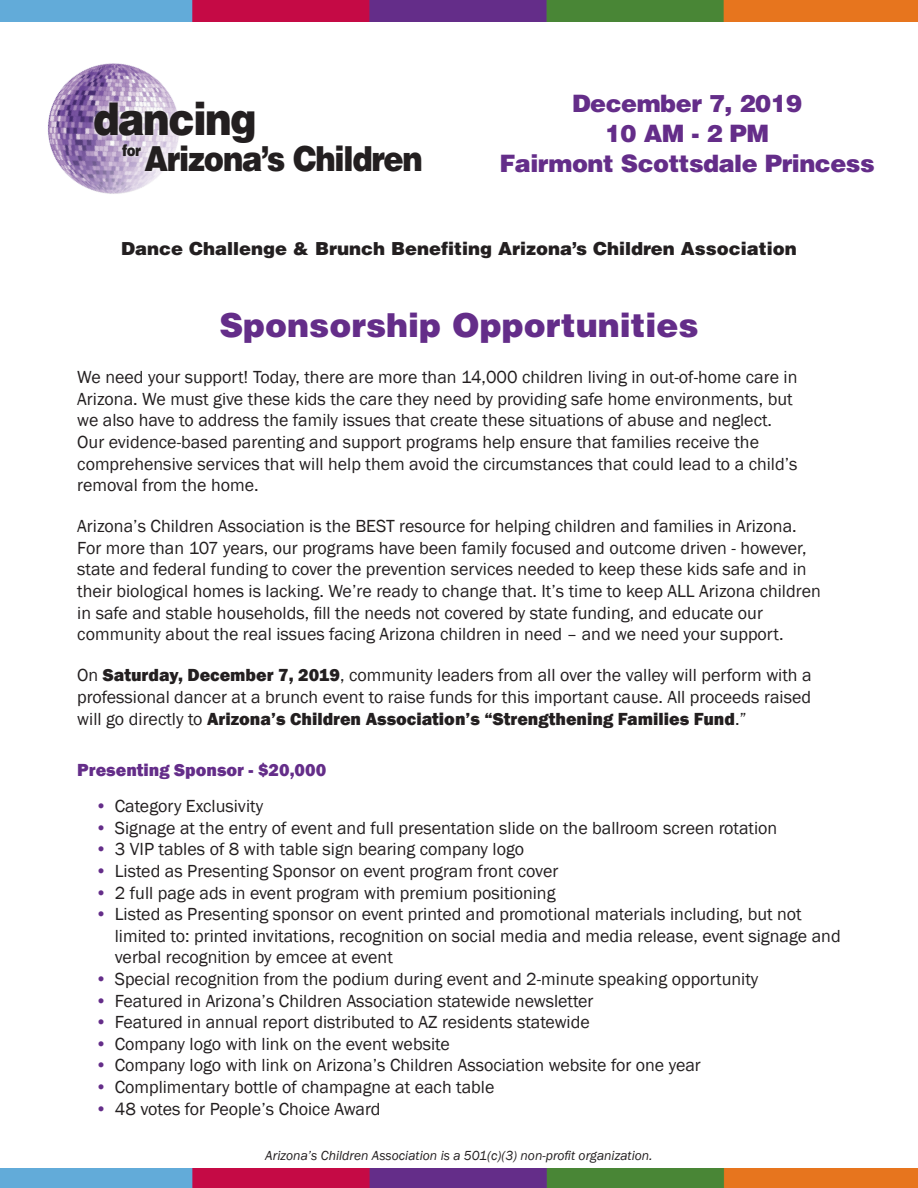
<style>
.page{position:relative;width:918px;height:1188px;background:#fff}
.page>*{position:absolute;margin:0;border:0;box-sizing:border-box;transform-origin:0 0}
.t1{font:900 45px "Helvetica";letter-spacing:-.04em;color:#231f20;scale:.88 1}
.t2{font:900 34.5px "Helvetica";letter-spacing:-.04em;color:#231f20;scale:.88 1}
.t3{font:900 33px "Helvetica";color:#642d89}
.t4{font:900 24px "Helvetica";letter-spacing:-.02em;color:#642d89}
.t5{font:18px/21.6px "Franklin Gothic";color:#231f20}
.t6{font:900 18px "Helvetica";color:#231f20}
.t7{font:800 18px "Franklin Gothic";color:#642d89}
.t8{font:900 15.75px "Helvetica";color:#231f20;scale:.84 1}
.t9{font:italic 13.5px "Franklin Gothic";color:#231f20}
.s1{font-weight:800}
.s2{color:#642d89}
</style>
<div class="page">
<img style="left:0;top:0;width:918px;height:21px">
<img style="left:0;top:1168px;width:918px;height:20px">
<img style="left:47px;top:63px;width:125px;height:131px">
<div style="left:90px;top:98px;width:336px;height:78px;background:#fff;opacity:.75"></div>
<p class="t1" style="left:93px;top:90px;width:187px">dancing</p>
<p class="t8" style="left:122px;top:140px;width:24px">for</p>
<p class="t2" style="left:144px;top:136px;width:318px">Arizona’s Children</p>
<p class="t4" style="left:572px;top:88px;width:232px">December 7, 2019</p>
<p class="t4" style="left:605px;top:118px;width:166px">10 AM - 2 PM</p>
<p class="t4" style="left:499px;top:148px;width:377px">Fairmont Scottsdale Princess</p>
<p class="t6" style="left:121px;top:237px;width:677px">Dance Challenge &amp; Brunch Benefiting Arizona’s Children Association</p>
<p class="t3" style="left:219px;top:303px;width:481px">Sponsorship Opportunities</p>
<p class="t5" style="left:77px;top:367px;width:722px">We need your support! Today, there are more than 14,000 children living in out-of-home care in Arizona. We must give these kids the care they need by providing safe home environments, but we also have to address the family issues that create these situations of abuse and neglect.<br>Our evidence-based parenting and support programs help ensure that families receive the comprehensive services that will help them avoid the circumstances that could lead to a child’s removal from the home.</p>
<p class="t5" style="left:77px;top:516px;width:745px">Arizona’s Children Association is the BEST resource for helping children and families in Arizona.<br>For more than 107 years, our programs have been family focused and outcome driven - however, state and federal funding to cover the prevention services needed to keep these kids safe and in their biological homes is lacking. We’re ready to change that. It’s time to keep ALL Arizona children in safe and stable households, fill the needs not covered by state funding, and educate our community about the real issues facing Arizona children in need – and we need your support.</p>
<p class="t5" style="left:77px;top:665px;width:736px;text-align:justify">On <span class="s1">Saturday, December 7, 2019</span>, community leaders from all over the valley will perform with a professional dancer at a brunch event to raise funds for this important cause. All proceeds raised will go directly to <span class="s1">Arizona’s Children Association’s “Strengthening Families Fund</span>.”</p>
<p class="t7" style="left:77px;top:758px;width:250px">Presenting Sponsor - $20,000</p>
<p class="t5" style="left:95px;top:796px;width:169px"><span class="s2">•</span> Category Exclusivity</p>
<p class="t5" style="left:95px;top:817px;width:684px"><span class="s2">•</span> Signage at the entry of event and full presentation slide on the ballroom screen rotation</p>
<p class="t5" style="left:95px;top:839px;width:430px"><span class="s2">•</span> 3 VIP tables of 8 with table sign bearing company logo</p>
<p class="t5" style="left:95px;top:861px;width:465px"><span class="s2">•</span> Listed as Presenting Sponsor on event program front cover</p>
<p class="t5" style="left:95px;top:882px;width:462px"><span class="s2">•</span> 2 full page ads in event program with premium positioning</p>
<p class="t5" style="left:115px;top:904px;width:727px;text-indent:-19px"><span class="s2">•</span> Listed as Presenting sponsor on event printed and promotional materials including, but not limited to: printed invitations, recognition on social media and media release, event signage and verbal recognition by emcee at event</p>
<p class="t5" style="left:95px;top:969px;width:665px"><span class="s2">•</span> Special recognition from the podium during event and 2-minute speaking opportunity</p>
<p class="t5" style="left:95px;top:990px;width:500px"><span class="s2">•</span> Featured in Arizona’s Children Association statewide newsletter</p>
<p class="t5" style="left:95px;top:1012px;width:496px"><span class="s2">•</span> Featured in annual report distributed to AZ residents statewide</p>
<p class="t5" style="left:95px;top:1033px;width:356px"><span class="s2">•</span> Company logo with link on the event website</p>
<p class="t5" style="left:95px;top:1055px;width:607px"><span class="s2">•</span> Company logo with link on Arizona’s Children Association website for one year</p>
<p class="t5" style="left:95px;top:1077px;width:401px"><span class="s2">•</span> Complimentary bottle of champagne at each table</p>
<p class="t5" style="left:95px;top:1098px;width:287px"><span class="s2">•</span> 48 votes for People’s Choice Award</p>
<p class="t9" style="left:265px;top:1147px;width:389px">Arizona’s Children Association is a 501(c)(3) non-profit organization.</p>
</div>
